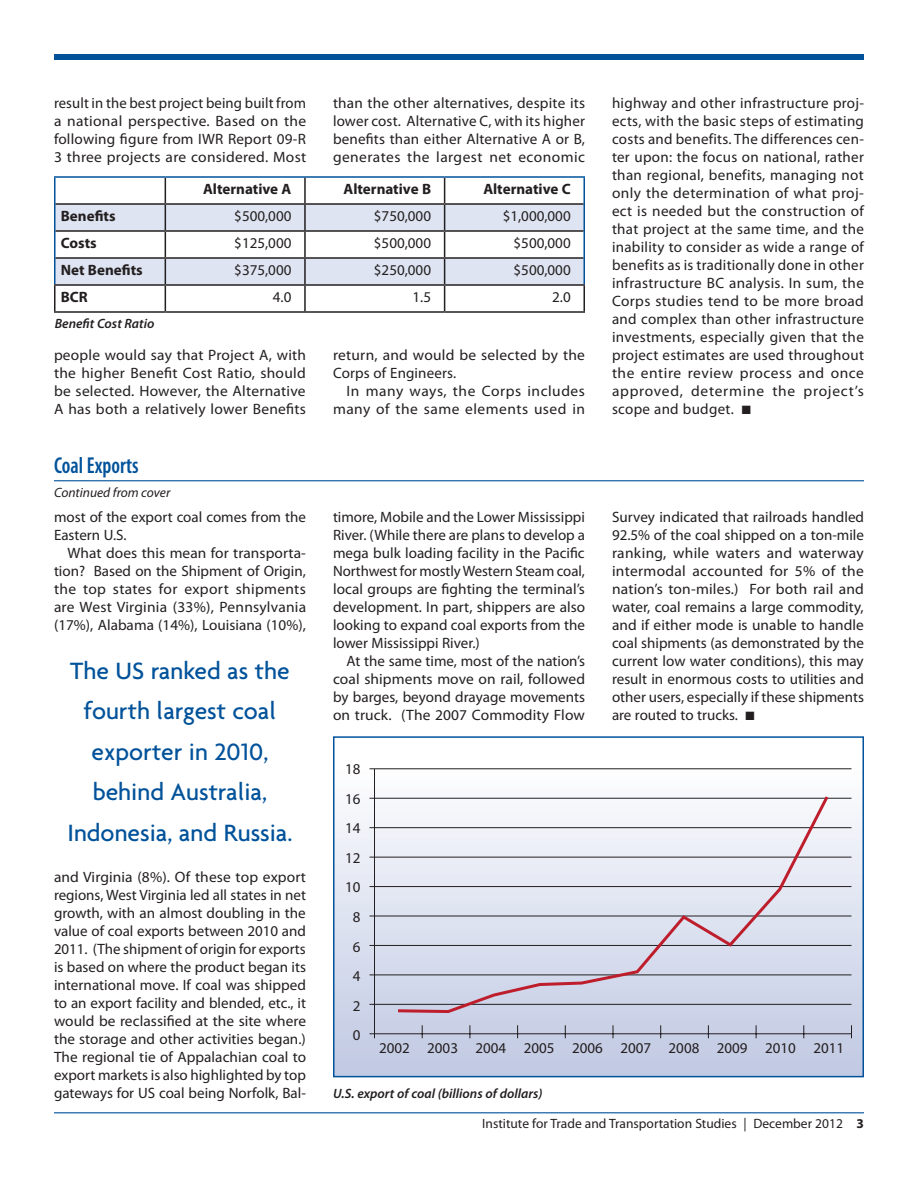
<style>
.page{position:relative;width:918px;height:1188px;background:#fff}
.page>*{position:absolute;margin:0;border:0;box-sizing:border-box;transform-origin:0 0}
.drop_quote{font:500 25.5px/40.5px "Agenda";color:#01529a;text-align:center}
.jump_hed{font:600 condensed 23.1px "Myriad Pro";color:#01529a;scale:.91 1}
.Body{font:15px/18px "Myriad Pro";letter-spacing:.005em;color:#231f20;text-align:justify}
.t1{font:700 15px "Myriad Pro";color:#231f20}
.Body-2{font:15px/18px "Myriad Pro";letter-spacing:.03em;color:#231f20;text-align:right}
.Folio_Right{font:13.5px "Myriad Pro";color:#231f20}
.t2{font:italic 600 13.5px "Myriad Pro";color:#231f20}
.Continued{font:italic 13.5px "Myriad Pro";color:#231f20}
.s1{font-weight:700}
</style>
<div class="page">
<hr style="left:54px;top:1112px;width:810px;height:1px;background:#01529a">
<div style="left:54px;top:54px;width:810px;height:6px;background:#01529a"></div>
<hr style="left:54px;top:176px;width:111px;height:2px;background:#01529a">
<hr style="left:165px;top:176px;width:140px;height:2px;background:#01529a">
<hr style="left:305px;top:176px;width:140px;height:2px;background:#01529a">
<hr style="left:445px;top:176px;width:140px;height:2px;background:#01529a">
<hr style="left:54px;top:178px;width:2px;height:26px;background:#01529a">
<hr style="left:583px;top:178px;width:2px;height:26px;background:#01529a">
<hr style="left:54px;top:204px;width:2px;height:27px;background:#01529a">
<hr style="left:583px;top:204px;width:2px;height:27px;background:#01529a">
<hr style="left:54px;top:231px;width:2px;height:27px;background:#01529a">
<hr style="left:583px;top:231px;width:2px;height:27px;background:#01529a">
<hr style="left:54px;top:258px;width:2px;height:26px;background:#01529a">
<hr style="left:583px;top:258px;width:2px;height:26px;background:#01529a">
<hr style="left:54px;top:284px;width:111px;height:2px;background:#231f20">
<hr style="left:445px;top:284px;width:140px;height:2px;background:#231f20">
<hr style="left:54px;top:311px;width:111px;height:2px;background:#231f20">
<hr style="left:165px;top:311px;width:140px;height:2px;background:#231f20">
<hr style="left:305px;top:311px;width:140px;height:2px;background:#231f20">
<hr style="left:445px;top:311px;width:140px;height:2px;background:#231f20">
<hr style="left:54px;top:286px;width:2px;height:25px;background:#231f20">
<svg style="left:55px;top:178px;width:529px;height:134px"></svg>
<hr style="left:583px;top:286px;width:2px;height:25px;background:#231f20">
<hr style="left:54px;top:480px;width:810px;height:1px;background:#01529a">
<div style="left:334px;top:737px;width:529px;height:340px;background:linear-gradient(to bottom,#fff,#c0c9e3)"></div>
<hr style="left:370px;top:768px;width:482px;height:1px;background:#231f20">
<hr style="left:370px;top:798px;width:482px;height:1px;background:#231f20">
<hr style="left:370px;top:827px;width:482px;height:1px;background:#231f20">
<hr style="left:370px;top:857px;width:482px;height:1px;background:#231f20">
<hr style="left:370px;top:886px;width:482px;height:1px;background:#231f20">
<hr style="left:370px;top:916px;width:482px;height:1px;background:#231f20">
<hr style="left:370px;top:945px;width:482px;height:1px;background:#231f20">
<hr style="left:370px;top:975px;width:482px;height:1px;background:#231f20">
<hr style="left:370px;top:1004px;width:482px;height:1px;background:#231f20">
<hr style="left:370px;top:1033px;width:482px;height:1px;background:#231f20">
<hr style="left:374px;top:769px;width:1px;height:269px;background:#231f20">
<svg style="left:422px;top:1025px;width:1px;height:13px"></svg>
<svg style="left:470px;top:1025px;width:1px;height:13px"></svg>
<svg style="left:517px;top:1025px;width:1px;height:13px"></svg>
<svg style="left:565px;top:1025px;width:1px;height:13px"></svg>
<svg style="left:613px;top:1025px;width:1px;height:13px"></svg>
<svg style="left:660px;top:1025px;width:1px;height:13px"></svg>
<svg style="left:708px;top:1025px;width:1px;height:13px"></svg>
<svg style="left:756px;top:1025px;width:1px;height:13px"></svg>
<svg style="left:803px;top:1025px;width:1px;height:13px"></svg>
<svg style="left:851px;top:1025px;width:1px;height:13px"></svg>
<svg style="left:395px;top:793px;width:436px;height:222px"></svg>
<div style="left:333px;top:736px;width:531px;height:341px;border:2px solid #01529a"></div>
<p class="Body" style="left:54px;top:94px;width:254px">result in the best project being built from a national perspective. Based on the following figure from IWR Report 09-R 3 three projects are considered. Most</p>
<p class="Body" style="left:333px;top:94px;width:254px">than the other alternatives, despite its lower cost. Alternative C, with its higher benefits than either Alternative A or B, generates the largest net economic</p>
<p class="t1" style="left:203px;top:179px;width:89px">Alternative A</p>
<p class="t1" style="left:344px;top:179px;width:87px">Alternative B</p>
<p class="t1" style="left:483px;top:179px;width:89px">Alternative C</p>
<p class="t1" style="left:61px;top:206px;width:56px">Benefits</p>
<p class="Body" style="left:234px;top:207px;width:59px">$500,000</p>
<p class="Body" style="left:374px;top:207px;width:59px">$750,000</p>
<p class="Body" style="left:503px;top:207px;width:70px">$1,000,000</p>
<p class="t1" style="left:61px;top:233px;width:37px">Costs</p>
<p class="Body" style="left:234px;top:234px;width:59px">$125,000</p>
<p class="Body" style="left:374px;top:234px;width:59px">$500,000</p>
<p class="Body" style="left:514px;top:234px;width:59px">$500,000</p>
<p class="t1" style="left:61px;top:260px;width:83px">Net Benefits</p>
<p class="Body" style="left:234px;top:261px;width:59px">$375,000</p>
<p class="Body" style="left:374px;top:261px;width:59px">$250,000</p>
<p class="Body" style="left:514px;top:261px;width:59px">$500,000</p>
<p class="t1" style="left:61px;top:287px;width:27px">BCR</p>
<p class="Body" style="left:273px;top:288px;width:20px">4.0</p>
<p class="Body" style="left:413px;top:288px;width:20px">1.5</p>
<p class="Body" style="left:552px;top:288px;width:20px">2.0</p>
<p class="t2" style="left:55px;top:315px;width:101px">Benefit Cost Ratio</p>
<p class="Body" style="left:54px;top:346px;width:254px">people would say that Project A, with the higher Benefit Cost Ratio, should be selected. However, the Alternative A has both a relatively lower Benefits</p>
<p class="jump_hed" style="left:54px;top:453px;width:95px">Coal Exports</p>
<p class="Continued" style="left:54px;top:485px;width:118px">Continued from cover</p>
<p class="Body" style="left:333px;top:346px;width:254px">return, and would be selected by the<br>Corps of Engineers.</p>
<p class="Body-2" style="left:333px;top:382px;width:254px">In many ways, the Corps includes many of the same elements used in</p>
<p class="Body" style="left:612px;top:94px;width:254px">highway and other infrastructure proj&shy;ects, with the basic steps of estimating costs and benefits. The differences cen&shy;ter upon: the focus on national, rather than regional, benefits, managing not only the determination of what proj&shy;ect is needed but the construction of that project at the same time, and the inability to consider as wide a range of benefits as is traditionally done in other infrastructure BC analysis. In sum, the Corps studies tend to be more broad and complex than other infrastructure investments, especially given that the project estimates are used throughout the entire review process and once approved, determine the project’s scope and budget. ■</p>
<p class="Body" style="left:54px;top:508px;width:253px">most of the export coal comes from the<br>Eastern U.S.</p>
<p class="Body" style="left:54px;top:544px;width:254px;text-indent:14px">What does this mean for transporta&shy;tion? Based on the Shipment of Origin, the top states for export shipments are West Virginia (33%), Pennsylvania (17%), Alabama (14%), Louisiana (10%),</p>
<p class="drop_quote" style="left:67px;top:650px;width:227px">The US ranked as the fourth largest coal exporter in 2010, behind Australia,<br>Indonesia, and Russia.</p>
<p class="Body" style="left:54px;top:868px;width:254px">and Virginia (8%). Of these top export regions, West Virginia led all states in net growth, with an almost doubling in the value of coal exports between 2010 and 2011. (The shipment of origin for exports is based on where the product began its international move. If coal was shipped to an export facility and blended, etc., it would be reclassified at the site where the storage and other activities began.)<br>The regional tie of Appalachian coal to export markets is also highlighted by top gateways for US coal being Norfolk, Bal-</p>
<p class="Body" style="left:333px;top:508px;width:254px">timore, Mobile and the Lower Mississippi River. (While there are plans to develop a mega bulk loading facility in the Pacific Northwest for mostly Western Steam coal, local groups are fighting the terminal’s development. In part, shippers are also looking to expand coal exports from the lower Mississippi River.)</p>
<p class="Body" style="left:333px;top:652px;width:254px;text-indent:14px">At the same time, most of the nation’s coal shipments move on rail, followed by barges, beyond drayage movements on truck. (The 2007 Commodity Flow</p>
<p class="Body" style="left:345px;top:754px;width:17px;line-height:29.5px;text-align:center">18<br>16<br>14<br>12<br>10<br>8<br>6<br>4<br>2<br>0</p>
<p class="Body" style="left:612px;top:508px;width:254px">Survey indicated that railroads handled 92.5% of the coal shipped on a ton-mile ranking, while waters and waterway intermodal accounted for 5% of the nation’s ton-miles.) For both rail and water, coal remains a large commodity, and if either mode is unable to handle coal shipments (as demonstrated by the current low water conditions), this may result in enormous costs to utilities and other users, especially if these shipments are routed to trucks. ■</p>
<p class="Body" style="left:379px;top:1039px;width:467px">2002 2003 2004 2005 2006 2007 2008 2009 2010 2011</p>
<p class="t2" style="left:333px;top:1085px;width:211px">U.S. export of coal (billions of dollars)</p>
<p class="Folio_Right" style="left:482px;top:1116px;width:383px">Institute for Trade and Transportation Studies | December 2012 <span class="s1">3</span></p>
</div>
